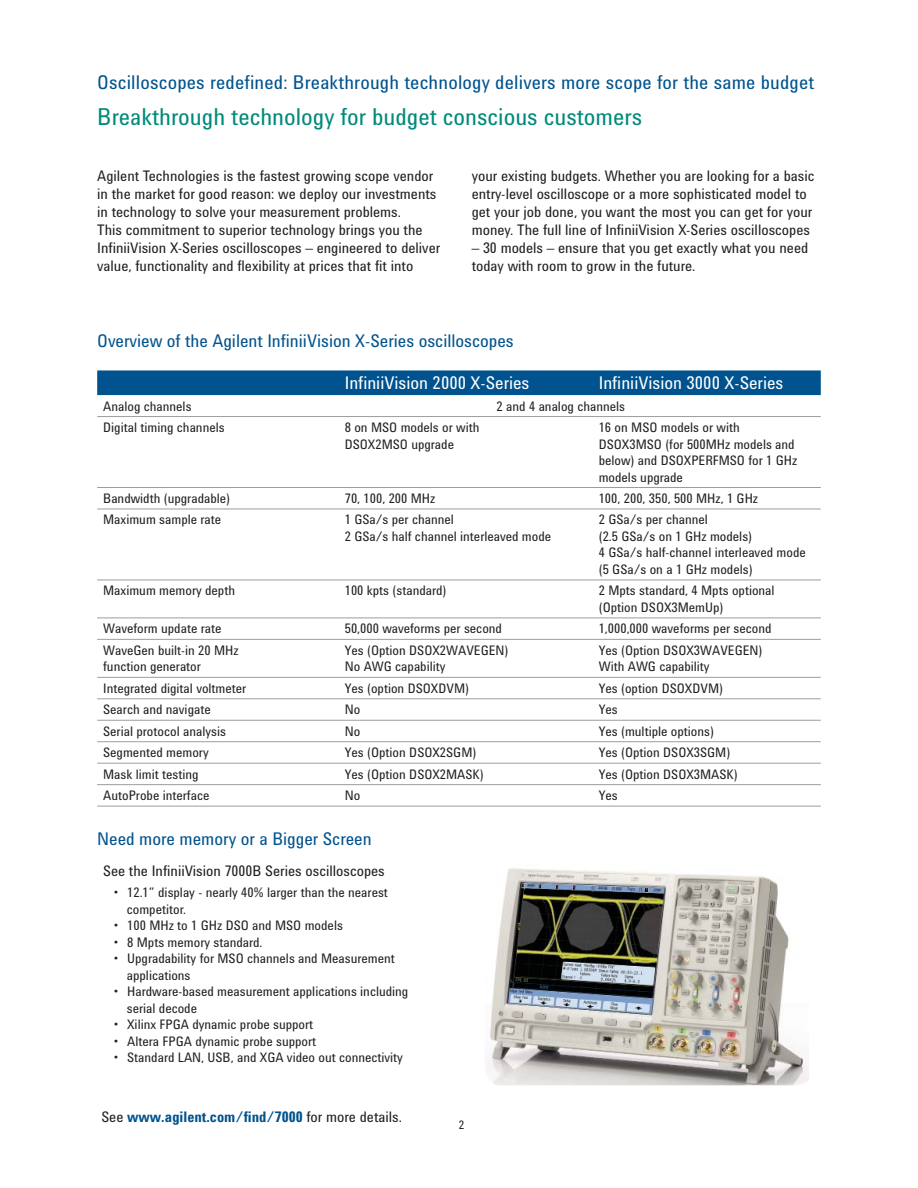
<style>
.page{position:relative;width:918px;height:1188px;background:#fff}
.page>*{position:absolute;margin:0;border:0;box-sizing:border-box;transform-origin:0 0}
.t1{font:24px "Agilent Condensed CFF";color:#008b7a}
.t2{font:19.5px "Agilent Condensed CFF";letter-spacing:.01em;color:#00538e}
.t3{font:18px "Agilent Condensed CFF";color:#00538e}
.t4{font:18px "Agilent Condensed CFF";color:#fff}
.t5{font:15px/18px "Agilent Condensed CFF";color:#231f20}
.t6{font:700 15px "Agilent Condensed CFF";color:#00538e}
.t7{font:13.5px/16.5px "Agilent Condensed CFF";color:#231f20}
.t8{font:12px "Agilent Condensed CFF";color:#231f20}
.s1{font-weight:400;color:#231f20}
</style>
<div class="page">
<div style="left:97px;top:370px;width:724px;height:25px;background:#00538e"></div>
<hr style="left:97px;top:416px;width:724px;height:1px;background:#9b9da0">
<hr style="left:97px;top:487px;width:724px;height:1px;background:#9b9da0">
<hr style="left:97px;top:509px;width:724px;height:1px;background:#9b9da0">
<hr style="left:97px;top:580px;width:724px;height:1px;background:#9b9da0">
<hr style="left:97px;top:618px;width:724px;height:1px;background:#9b9da0">
<hr style="left:97px;top:639px;width:724px;height:1px;background:#9b9da0">
<hr style="left:97px;top:677px;width:242px;height:1px;background:#9b9da0">
<hr style="left:97px;top:698px;width:242px;height:1px;background:#9b9da0">
<hr style="left:339px;top:677px;width:254px;height:1px;background:#9b9da0">
<hr style="left:339px;top:698px;width:254px;height:1px;background:#9b9da0">
<hr style="left:593px;top:677px;width:228px;height:1px;background:#9b9da0">
<hr style="left:593px;top:698px;width:228px;height:1px;background:#9b9da0">
<hr style="left:97px;top:720px;width:724px;height:1px;background:#9b9da0">
<hr style="left:97px;top:741px;width:724px;height:1px;background:#9b9da0">
<hr style="left:97px;top:763px;width:724px;height:1px;background:#9b9da0">
<hr style="left:97px;top:784px;width:242px;height:1px;background:#9b9da0">
<hr style="left:97px;top:806px;width:242px;height:1px;background:#9b9da0">
<hr style="left:339px;top:784px;width:254px;height:1px;background:#9b9da0">
<hr style="left:339px;top:806px;width:254px;height:1px;background:#9b9da0">
<hr style="left:593px;top:784px;width:228px;height:1px;background:#9b9da0">
<hr style="left:593px;top:806px;width:228px;height:1px;background:#9b9da0">
<img style="left:487px;top:868px;width:322px;height:218px">
<h2 class="t2" style="left:97px;top:75px;width:719px">Oscilloscopes redefined: Breakthrough technology delivers more scope for the same budget</h2>
<h1 class="t1" style="left:97px;top:108px;width:547px">Breakthrough technology for budget conscious customers</h1>
<p class="t5" style="left:97px;top:168px;width:345px">Agilent Technologies is the fastest growing scope vendor in the market for good reason: we deploy our investments in technology to solve your measurement problems.<br>This commitment to superior technology brings you the InfiniiVision X-Series oscilloscopes – engineered to deliver value, functionality and flexibility at prices that fit into</p>
<p class="t5" style="left:472px;top:168px;width:344px">your existing budgets. Whether you are looking for a basic entry-level oscilloscope or a more sophisticated model to get your job done, you want the most you can get for your money. The full line of InfiniiVision X-Series oscilloscopes</p>
<p class="t5" style="left:472px;top:240px;width:338px">– 30 models – ensure that you get exactly what you need today with room to grow in the future.</p>
<h3 class="t3" style="left:97px;top:335px;width:418px">Overview of the Agilent InfiniiVision X-Series oscilloscopes</h3>
<h3 class="t4" style="left:345px;top:376px;width:186px">InfiniiVision 2000 X-Series</h3>
<h3 class="t4" style="left:599px;top:376px;width:186px">InfiniiVision 3000 X-Series</h3>
<p class="t7" style="left:103px;top:399px;width:90px">Analog channels</p>
<p class="t7" style="left:497px;top:399px;width:130px">2 and 4 analog channels</p>
<p class="t7" style="left:103px;top:421px;width:123px">Digital timing channels</p>
<p class="t7" style="left:345px;top:421px;width:136px">8 on MSO models or with<br>DSOX2MSO upgrade</p>
<p class="t7" style="left:599px;top:421px;width:200px">16 on MSO models or with<br>DSOX3MSO (for 500MHz models and below) and DSOXPERFMSO for 1 GHz models upgrade</p>
<p class="t7" style="left:103px;top:492px;width:128px">Bandwidth (upgradable)</p>
<p class="t7" style="left:345px;top:492px;width:92px">70, 100, 200 MHz</p>
<p class="t7" style="left:599px;top:492px;width:161px">100, 200, 350, 500 MHz, 1 GHz</p>
<p class="t7" style="left:103px;top:513px;width:120px">Maximum sample rate</p>
<p class="t7" style="left:345px;top:513px;width:208px">1 GSa/s per channel<br>2 GSa/s half channel interleaved mode</p>
<p class="t7" style="left:599px;top:513px;width:209px">2 GSa/s per channel<br>(2.5 GSa/s on 1 GHz models)<br>4 GSa/s half-channel interleaved mode (5 GSa/s on a 1 GHz models)</p>
<p class="t7" style="left:103px;top:584px;width:133px">Maximum memory depth</p>
<p class="t7" style="left:345px;top:584px;width:103px">100 kpts (standard)</p>
<p class="t7" style="left:599px;top:584px;width:177px">2 Mpts standard, 4 Mpts optional (Option DSOX3MemUp)</p>
<p class="t7" style="left:103px;top:622px;width:120px">Waveform update rate</p>
<p class="t7" style="left:345px;top:622px;width:159px">50,000 waveforms per second</p>
<p class="t7" style="left:599px;top:622px;width:174px">1,000,000 waveforms per second</p>
<p class="t7" style="left:103px;top:643px;width:137px">WaveGen built-in 20 MHz function generator</p>
<p class="t7" style="left:345px;top:643px;width:165px">Yes (Option DSOX2WAVEGEN)<br>No AWG capability</p>
<p class="t7" style="left:599px;top:643px;width:165px">Yes (Option DSOX3WAVEGEN)<br>With AWG capability</p>
<p class="t7" style="left:103px;top:681px;width:145px">Integrated digital voltmeter</p>
<p class="t7" style="left:345px;top:681px;width:126px">Yes (option DSOXDVM)</p>
<p class="t7" style="left:599px;top:681px;width:126px">Yes (option DSOXDVM)</p>
<p class="t7" style="left:103px;top:703px;width:109px">Search and navigate</p>
<p class="t7" style="left:345px;top:703px;width:17px">No</p>
<p class="t7" style="left:599px;top:703px;width:21px">Yes</p>
<p class="t7" style="left:103px;top:724px;width:124px">Serial protocol analysis</p>
<p class="t7" style="left:345px;top:724px;width:17px">No</p>
<p class="t7" style="left:599px;top:724px;width:117px">Yes (multiple options)</p>
<p class="t7" style="left:103px;top:746px;width:107px">Segmented memory</p>
<p class="t7" style="left:345px;top:746px;width:133px">Yes (Option DSOX2SGM)</p>
<p class="t7" style="left:599px;top:746px;width:133px">Yes (Option DSOX3SGM)</p>
<p class="t7" style="left:103px;top:767px;width:97px">Mask limit testing</p>
<p class="t7" style="left:345px;top:767px;width:140px">Yes (Option DSOX2MASK)</p>
<p class="t7" style="left:599px;top:767px;width:140px">Yes (Option DSOX3MASK)</p>
<p class="t7" style="left:103px;top:789px;width:108px">AutoProbe interface</p>
<p class="t7" style="left:345px;top:789px;width:17px">No</p>
<p class="t7" style="left:599px;top:789px;width:21px">Yes</p>
<h3 class="t3" style="left:97px;top:832px;width:276px">Need more memory or a Bigger Screen</h3>
<p class="t5" style="left:103px;top:863px;width:283px">See the InfiniiVision 7000B Series oscilloscopes</p>
<p class="t7" style="left:127px;top:886px;width:263px;text-indent:-13px">• 12.1” display - nearly 40% larger than the nearest competitor.</p>
<p class="t7" style="left:114px;top:919px;width:231px">• 100 MHz to 1 GHz DSO and MSO models</p>
<p class="t7" style="left:114px;top:935px;width:150px">• 8 Mpts memory standard.</p>
<p class="t7" style="left:127px;top:952px;width:270px;text-indent:-13px">• Upgradability for MSO channels and Measurement applications</p>
<p class="t7" style="left:127px;top:985px;width:283px;text-indent:-13px">• Hardware-based measurement applications including serial decode</p>
<p class="t7" style="left:114px;top:1018px;width:201px">• Xilinx FPGA dynamic probe support</p>
<p class="t7" style="left:114px;top:1034px;width:204px">• Altera FPGA dynamic probe support</p>
<p class="t7" style="left:114px;top:1051px;width:291px">• Standard LAN, USB, and XGA video out connectivity</p>
<p class="t6" style="left:101px;top:1112px;width:302px"><span class="s1">See</span> www.agilent.com/find/7000 <span class="s1">for more details.</span></p>
<p class="t8" style="left:459px;top:1120px;width:7px">2</p>
</div>
